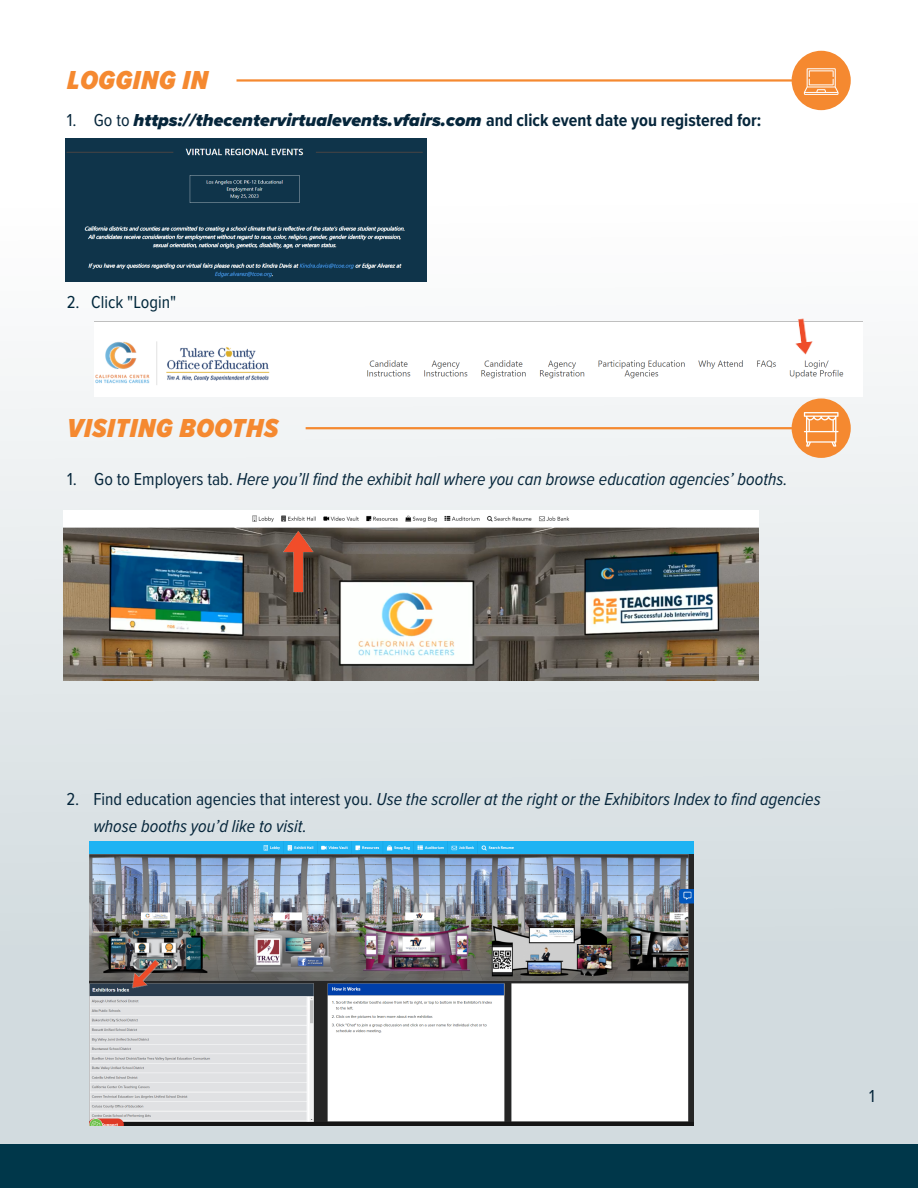
<style>
.page{position:relative;width:918px;height:1188px;background:#fff}
.page>*{position:absolute;margin:0;border:0;box-sizing:border-box;transform-origin:0 0}
.t1{font:italic 900 27px "Proxima Nova Cond";letter-spacing:.025em;color:#f58930}
.t2{font:italic 18px/27px "Proxima Nova Cond";color:#06263b}
.t3{font:italic 900 18px "Proxima Nova";color:#06263b}
.t4{font:18px "Proxima Nova Cond";color:#00273b}
.t5{font:18px "Proxima Nova Cond";color:#06263b}
.s1{font-family:"Proxima Nova Cond";font-weight:400;font-style:normal}
.s2{font-family:"Proxima Nova Cond";font-weight:700;font-style:normal}
.s3{font-style:normal}
</style>
<div class="page">
<div style="left:0;top:0;width:918px;height:1188px;background:linear-gradient(to bottom,#fff,#c8d3d7)"></div>
<div style="left:0;top:1145px;width:918px;height:43px;background:#00374a"></div>
<hr style="left:237px;top:79px;width:558px;height:3px;background:#f58930">
<div style="left:792px;top:51px;width:59px;height:59px;background:#f58930;border-radius:50%"></div>
<svg style="left:804px;top:68px;width:35px;height:27px"></svg>
<hr style="left:306px;top:427px;width:489px;height:2px;background:#f58930">
<div style="left:792px;top:399px;width:59px;height:59px;background:#f58930;border-radius:50%"></div>
<svg style="left:804px;top:412px;width:35px;height:35px"></svg>
<img style="left:90px;top:842px;width:604px;height:283px">
<img style="left:101px;top:931px;width:85px;height:84px">
<img style="left:95px;top:322px;width:768px;height:75px">
<img style="left:767px;top:303px;width:68px;height:67px">
<img style="left:64px;top:511px;width:694px;height:169px">
<img style="left:65px;top:138px;width:362px;height:143px">
<img style="left:249px;top:510px;width:101px;height:101px">
<p class="t1" style="left:67px;top:60px;width:143px">LOGGING IN</p>
<p class="t3" style="left:67px;top:107px;width:696px"><span class="s1">1. Go to</span> https://thecentervirtualevents.vfairs.com <span class="s2">and click event date you registered for:</span></p>
<p class="t4" style="left:67px;top:289px;width:111px">2. Click "Login"</p>
<p class="t1" style="left:67px;top:408px;width:212px">VISITING BOOTHS</p>
<p class="t2" style="left:67px;top:465px;width:722px"><span class="s3">1. Go to Employers tab.</span> Here you’ll find the exhibit hall where you can browse education agencies’ booths.</p>
<p class="t2" style="left:93px;top:784px;width:729px;text-indent:-27px"><span class="s3">2. Find education agencies that interest you.</span> Use the scroller at the right or the Exhibitors Index to find agencies whose booths you’d like to visit.</p>
<p class="t5" style="left:869px;top:1082px;width:7px">1</p>
</div>
